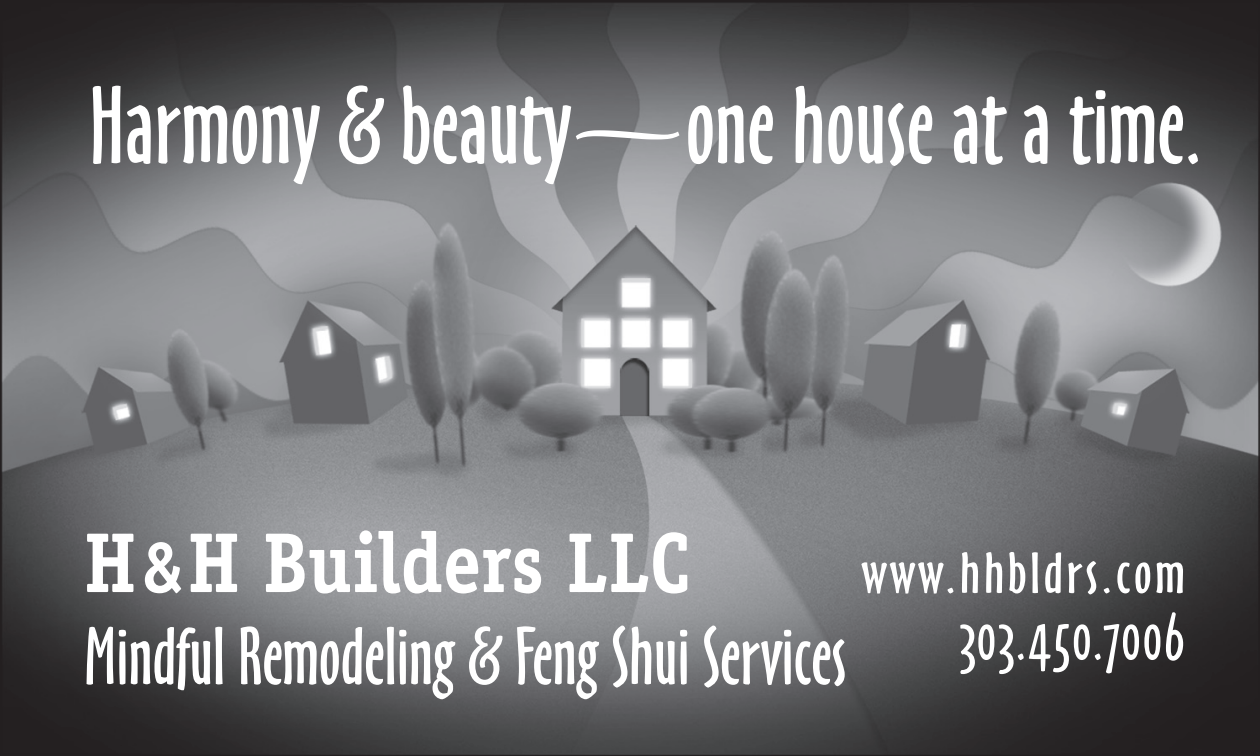
<style>
.page{position:relative;width:1260px;height:756px;background:#fff}
.page>*{position:absolute;margin:0;border:0;box-sizing:border-box;transform-origin:0 0}
.t1{font:101.5px "Oz Handicraft BT";color:#fff}
.t2{font:700 85.05px "Officina Serif";color:#fff;scale:.9 1}
.t3{font:75.6px "Oz Handicraft BT";color:#fff}
.t4{font:61.6px "Oz Handicraft BT";letter-spacing:.04em;color:#fff}
.t5{font:53.55px "Oz Handicraft BT";letter-spacing:.06em;color:#fff;scale:1.15 1}
.s1{font-family:"Aristocrat Let Plain";font-size:126.7px}
.s2{font-size:71.05px}
</style>
<div class="page">
<img style="left:0;top:0;width:1260px;height:756px">
<svg style="left:575px;top:129px;width:106px;height:12px"></svg>
<h1 class="t1" style="left:89px;top:67px;width:1115px">Harmony &amp; beauty<span class="s1">—</span>one house at a time.</h1>
<p class="t2" style="left:84px;top:510px;width:675px">H <span class="s2">&amp;</span> H Builders LLC</p>
<p class="t3" style="left:84px;top:612px;width:764px">Mindful Remodeling &amp; Feng Shui Services</p>
<p class="t5" style="left:862px;top:542px;width:283px">www.hhbldrs.com</p>
<p class="t4" style="left:960px;top:601px;width:227px">303.450.7006</p>
</div>
